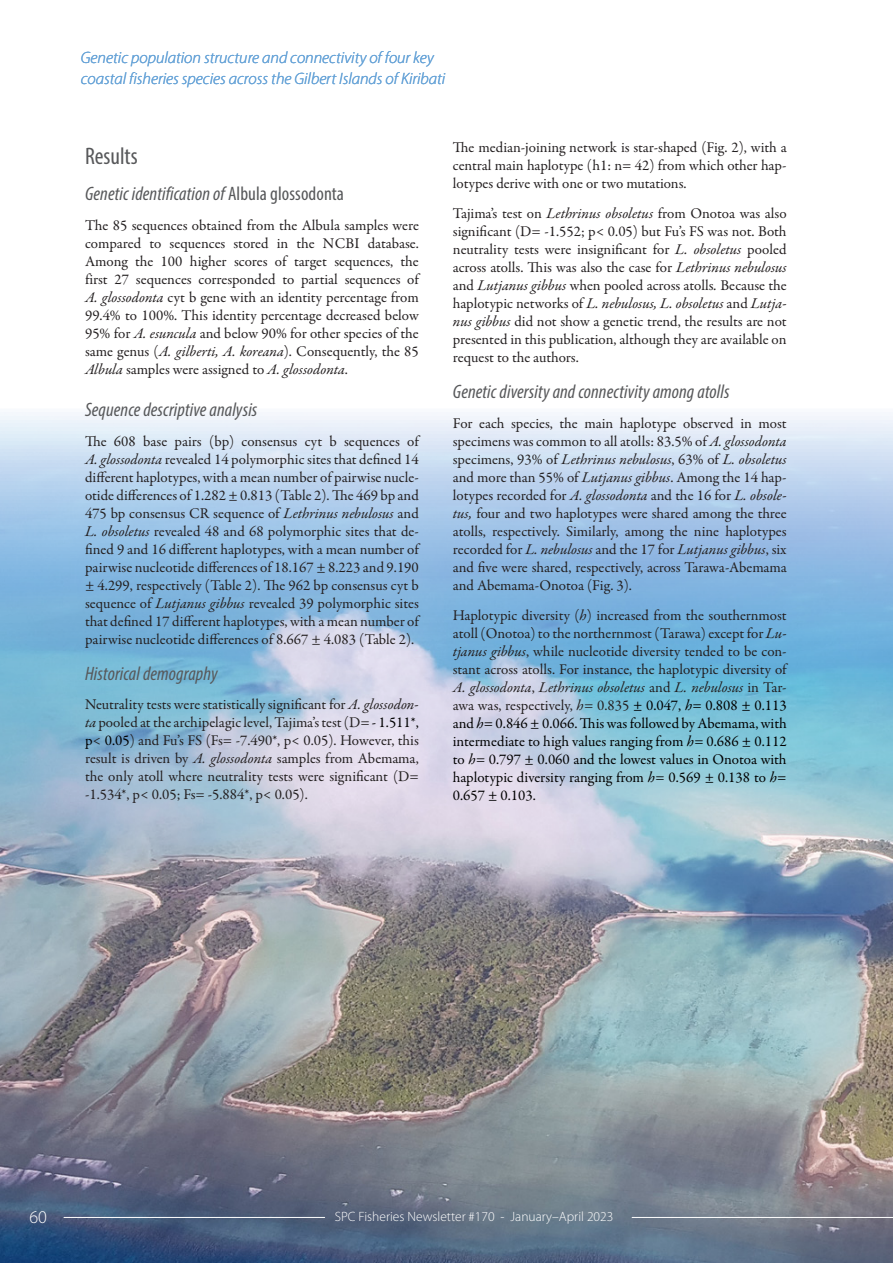
<style>
.page{position:relative;width:893px;height:1263px;background:#fff}
.page>*{position:absolute;margin:0;border:0;box-sizing:border-box;transform-origin:0 0}
.heading_1{font:condensed 24px "Myriad Pro";color:#57585a}
.heading_2{font:italic condensed 19.5px "Myriad Pro";letter-spacing:.005em;color:#57585a}
.t1{font:300 18px "Myriad Pro";color:#fff}
.Title_feature{font:italic 300 16.5px/21px "Myriad Pro";color:#68a4d8}
.Bibliography{font:15px/18px "Garamond Premr Pro";color:#231f20;text-align:justify}
.heading_1-2{font:15px/18px "Garamond Premr Pro";color:#231f20;text-align:justify}
.B-footer_left_page{font:300 13.5px "Myriad Pro";color:#fff}
.s1{font-style:normal}
.s2{font-style:italic}
.s3{color:#000}
.s4{font-style:italic;color:#000}
</style>
<div class="page">
<img style="left:0;top:412px;width:893px;height:851px">
<hr style="left:64px;top:1217px;width:261px;height:1px;background:#fff">
<hr style="left:632px;top:1217px;width:261px;height:1px;background:#fff">
<p class="Title_feature" style="left:81px;top:47px;width:366px">Genetic population structure and connectivity of four key coastal fisheries species across the Gilbert Islands of Kiribati</p>
<p class="heading_1" style="left:85px;top:142px;width:54px">Results</p>
<p class="heading_2" style="left:85px;top:182px;width:260px">Genetic identification of <span class="s1">Albula glossodonta</span></p>
<p class="heading_1-2" style="left:85px;top:217px;width:335px">The 85 sequences obtained from the Albula samples were compared to sequences stored in the NCBI database.<br>Among the 100 higher scores of target sequences, the first 27 sequences corresponded to partial sequences of <span class="s2">A. glossodonta</span> cyt b gene with an identity percentage from 99.4% to 100%. This identity percentage decreased below 95% for <span class="s2">A. esuncula</span> and below 90% for other species of the same genus (<span class="s2">A. gilberti, A. koreana</span>). Consequently, the 85<br><span class="s2">Albula</span> samples were assigned to <span class="s2">A. glossodonta</span>.</p>
<p class="heading_2" style="left:85px;top:398px;width:174px">Sequence descriptive analysis</p>
<p class="Bibliography" style="left:85px;top:433px;width:335px">The 608 base pairs (bp) consensus cyt b sequences of <span class="s2">A. glossodonta</span> revealed 14 polymorphic sites that defined 14 different haplotypes, with a mean number of pairwise nucle&shy;otide differences of 1.282 ± 0.813 (Table 2). The 469 bp and 475 bp consensus CR sequence of <span class="s2">Lethrinus nebulosus</span> and <span class="s2">L. obsoletus</span> revealed 48 and 68 polymorphic sites that de&shy;fined 9 and 16 different haplotypes, with a mean number of pairwise nucleotide differences of 18.167 ± 8.223 and 9.190 ± 4.299, respectively (Table 2). The 962 bp consensus cyt b sequence of <span class="s2">Lutjanus gibbus</span> revealed 39 polymorphic sites that defined 17 different haplotypes, with a mean number of pairwise nucleotide differences of 8.667 ± 4.083 (Table 2).</p>
<p class="heading_2" style="left:85px;top:662px;width:134px">Historical demography</p>
<p class="Bibliography" style="left:85px;top:696px;width:335px">Neutrality tests were statistically significant for <span class="s2">A. glossodon&shy;ta</span> pooled at the archipelagic level, Tajima’s test (D= <span class="s3">- 1.511*, p</span>&lt; <span class="s3">0.05</span>) and Fu’s FS (Fs= -7.490*, p&lt; 0.05). However, this result is driven by <span class="s2">A. glossodonta</span> samples from Abemama, the only atoll where neutrality tests were significant (D= -1.534*, p&lt; 0.05; Fs= -5.884*, p&lt; 0.05).</p>
<p class="Bibliography" style="left:453px;top:139px;width:335px">The median-joining network is star-shaped (Fig. 2), with a central main haplotype (h1: n= 42) from which other hap&shy;lotypes derive with one or two mutations.</p>
<p class="Bibliography" style="left:453px;top:205px;width:335px">Tajima’s test on <span class="s2">Lethrinus obsoletus</span> from Onotoa was also significant (D= -1.552; p&lt; 0.05) but Fu’s FS was not. Both neutrality tests were insignificant for <span class="s2">L. obsoletus</span> pooled across atolls. This was also the case for <span class="s2">Lethrinus nebulosus </span>and <span class="s2">Lutjanus gibbus</span> when pooled across atolls<span class="s2">.</span> Because the haplotypic networks of <span class="s2">L. nebulosus, L. obsoletus</span> and <span class="s2">Lutja&shy;nus gibbus</span> did not show a genetic trend, the results are not presented in this publication, although they are available on request to the authors.</p>
<p class="heading_2" style="left:453px;top:380px;width:278px">Genetic diversity and connectivity among atolls</p>
<p class="Bibliography" style="left:453px;top:415px;width:335px">For each species, the main haplotype observed in most specimens was common to all atolls: 83.5% of <span class="s2">A. glossodonta </span>specimens, 93% of <span class="s2">Lethrinus nebulosus</span>, 63% of <span class="s2">L. obsoletus </span>and more than 55% of <span class="s2">Lutjanus gibbus</span>. Among the 14 hap&shy;lotypes recorded for <span class="s2">A. glossodonta</span> and the 16 for <span class="s2">L. obsole&shy;tus,</span> four and two haplotypes were shared among the three atolls, respectively. Similarly, among the nine haplotypes recorded for <span class="s2">L. nebulosus</span> and the 17 for <span class="s2">Lutjanus gibbus</span>, six and five were shared, respectively, across Tarawa-Abemama and Abemama-Onotoa (Fig. 3).</p>
<p class="Bibliography" style="left:453px;top:607px;width:335px">Haplotypic diversity (<span class="s2">h</span>) increased from the southernmost atoll (Onotoa) to the northernmost (Tarawa) except for <span class="s2">Lu&shy;tjanus gibbus</span>, while nucleotide diversity tended to be con&shy;stant across atolls. For instance, the haplotypic diversity of <span class="s2">A. glossodonta</span>, <span class="s2">Lethrinus obsoletus</span> and <span class="s2">L. nebulosus</span> in Tar&shy;awa was, respectively, <span class="s2">h</span>= 0.835 <span class="s3">± 0.047,</span> <span class="s4">h</span><span class="s3">= 0.808 ± 0.113 and</span> <span class="s4">h</span><span class="s3">= 0.846 ± 0.066. This was followed by Abemama, with intermediate to high values ranging from</span> <span class="s4">h=</span> <span class="s3">0.686 ± 0.112 to</span> <span class="s4">h=</span> <span class="s3">0.797 ± 0.060 and the lowest values in Onotoa with haplotypic diversity ranging from</span> <span class="s4">h=</span> <span class="s3">0.569 ± 0.138 to</span> <span class="s4">h</span><span class="s3">= 0.657 ± 0.103.</span></p>
<p class="t1" style="left:29px;top:1206px;width:19px">60</p>
<p class="B-footer_left_page" style="left:335px;top:1208px;width:280px">SPC Fisheries Newsletter #170 - January–April 2023</p>
</div>
